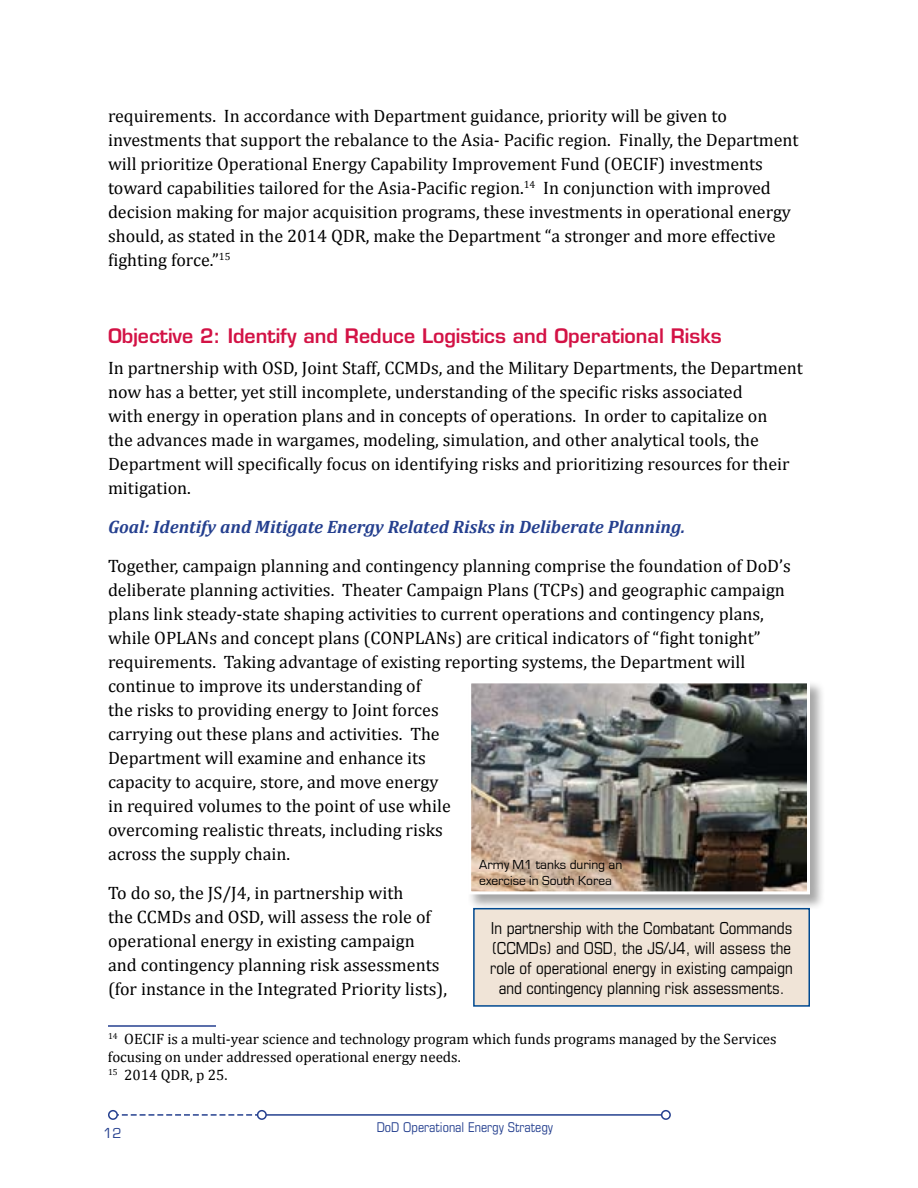
<style>
.page{position:relative;width:918px;height:1188px;background:#fff}
.page>*{position:absolute;margin:0;border:0;box-sizing:border-box;transform-origin:0 0}
.t1{font:600 19.5px "Eurostile";color:#d31245}
.t2{font:18px/24px "Cambria";color:#000}
.t3{font:italic 700 18px "Cambria";color:#25408f}
.t4{font:condensed 16.5px/19.8px "Eurostile";color:#000;text-align:center}
.t5{font:15px/18px "Cambria";color:#000}
.t6{font:15px "Eurostile";color:#25408f}
.t7{font:13.5px/16.2px "Eurostile";color:#000}
.t8{font:condensed 13.5px "Eurostile";color:#25408f}
</style>
<div class="page">
<svg style="left:118px;top:1114px;width:139px;height:2px"></svg>
<hr style="left:262px;top:1114px;width:404px;height:2px;background:#25408f">
<div style="left:258px;top:1111px;width:8px;height:8px;background:#fff;border-radius:50%"></div>
<div style="left:257px;top:1110px;width:10px;height:10px;border:2px solid #25408f;border-radius:50%"></div>
<div style="left:662px;top:1111px;width:8px;height:8px;background:#fff;border-radius:50%"></div>
<div style="left:661px;top:1110px;width:10px;height:10px;border:2px solid #25408f;border-radius:50%"></div>
<div style="left:108px;top:1110px;width:10px;height:10px;border:2px solid #25408f;border-radius:50%"></div>
<hr style="left:108px;top:1025px;width:108px;height:2px;background:#25408f">
<div style="left:468px;top:680px;width:358px;height:230px;background:#000;opacity:.35"></div>
<img style="left:472px;top:684px;width:334px;height:206px">
<div style="left:468px;top:680px;width:342px;height:214px;border:3px solid #fff"></div>
<div style="left:474px;top:909px;width:335px;height:97px;background:#f0e4d7"></div>
<div style="left:473px;top:908px;width:337px;height:99px;border:2px solid #004990"></div>
<p class="t2" style="left:108px;top:104px;width:692px">requirements. In accordance with Department guidance, priority will be given to investments that support the rebalance to the Asia- Pacific region. Finally, the Department will prioritize Operational Energy Capability Improvement Fund (OECIF) investments toward capabilities tailored for the Asia-Pacific region.<sup>14</sup> In conjunction with improved decision making for major acquisition programs, these investments in operational energy should, as stated in the 2014 QDR, make the Department “a stronger and more effective fighting force.”<sup>15</sup></p>
<p class="t1" style="left:108px;top:324px;width:615px">Objective 2: Identify and Reduce Logistics and Operational Risks</p>
<p class="t2" style="left:108px;top:356px;width:696px">In partnership with OSD, Joint Staff, CCMDs, and the Military Departments, the Department now has a better, yet still incomplete, understanding of the specific risks associated<br>with energy in operation plans and in concepts of operations. In order to capitalize on<br>the advances made in wargames, modeling, simulation, and other analytical tools, the Department will specifically focus on identifying risks and prioritizing resources for their mitigation.</p>
<p class="t3" style="left:108px;top:514px;width:579px">Goal: Identify and Mitigate Energy Related Risks in Deliberate Planning.</p>
<p class="t2" style="left:108px;top:554px;width:684px">Together, campaign planning and contingency planning comprise the foundation of DoD’s deliberate planning activities. Theater Campaign Plans (TCPs) and geographic campaign plans link steady-state shaping activities to current operations and contingency plans, while OPLANs and concept plans (CONPLANs) are critical indicators of “fight tonight” requirements. Taking advantage of existing reporting systems, the Department will continue to improve its understanding of<br>the risks to providing energy to Joint forces<br>carrying out these plans and activities. The<br>Department will examine and enhance its<br>capacity to acquire, store, and move energy<br>in required volumes to the point of use while<br>overcoming realistic threats, including risks<br>across the supply chain.</p>
<p class="t2" style="left:108px;top:881px;width:341px">To do so, the JS/J4, in partnership with<br>the CCMDs and OSD, will assess the role of operational energy in existing campaign and contingency planning risk assessments (for instance in the Integrated Priority lists),</p>
<p class="t5" style="left:108px;top:1030px;width:670px"><sup>14</sup> OECIF is a multi-year science and technology program which funds programs managed by the Services focusing on under addressed operational energy needs.<br><sup>15</sup> 2014 QDR, p 25.</p>
<p class="t7" style="left:479px;top:857px;width:145px">Army M1 tanks during an exercise in South Korea</p>
<p class="t4" style="left:490px;top:918px;width:304px">In partnership with the Combatant Commands (CCMDs) and OSD, the JS/J4, will assess the role of operational energy in existing campaign and contingency planning risk assessments.</p>
<p class="t6" style="left:103px;top:1125px;width:20px">12</p>
<p class="t8" style="left:377px;top:1119px;width:178px">DoD Operational Energy Strategy</p>
</div>
